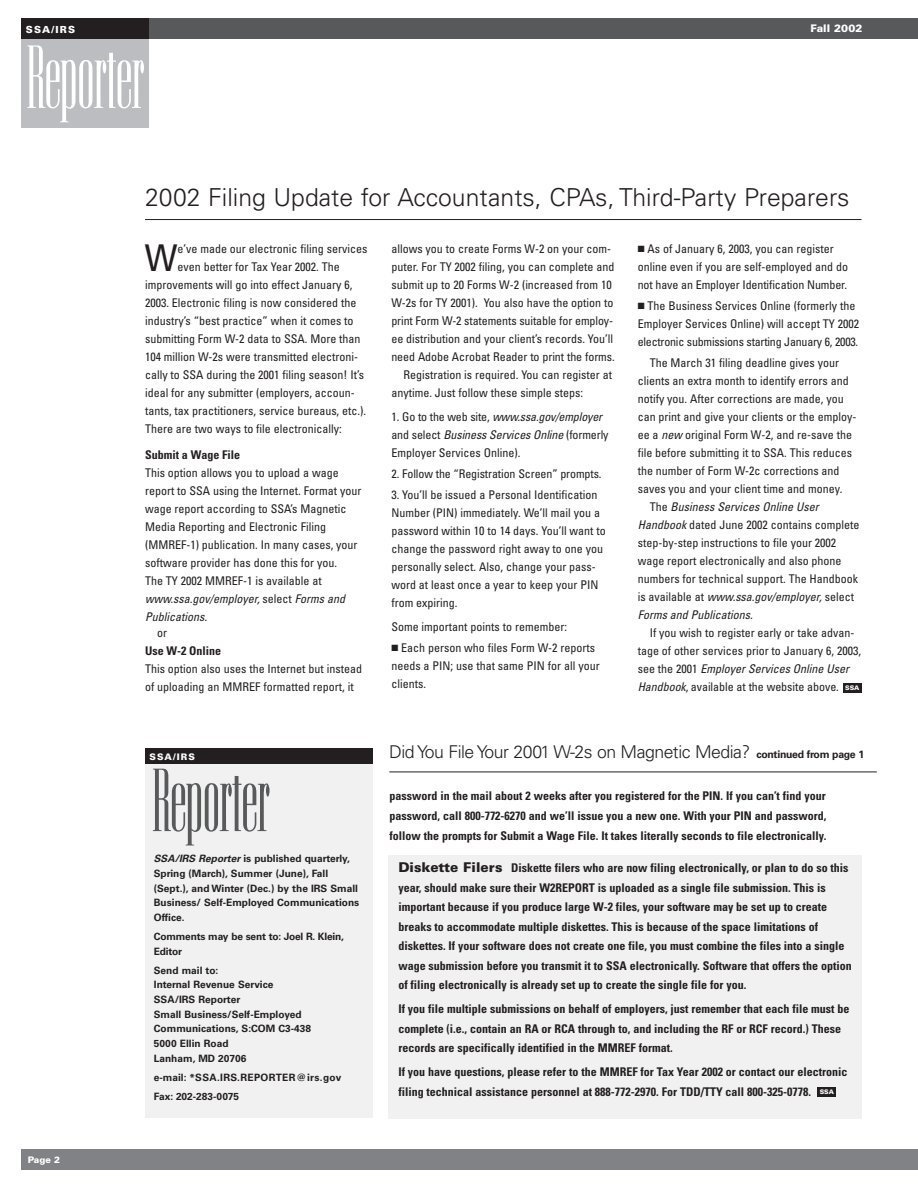
<style>
.page{position:relative;width:918px;height:1188px;background:#fff}
.page>*{position:absolute;margin:0;border:0;box-sizing:border-box;transform-origin:0 0}
.t1{font:77.85px "Ultra Condensed Serif";letter-spacing:-.03em;color:#fff}
.t2{font:77.85px "Ultra Condensed Serif";letter-spacing:-.03em;color:#58595b}
.t3{font:condensed 36.9px "Univers";color:#231f20}
.t4{font:300 24.75px "Univers";color:#231f20}
.t5{font:300 17.7px "Univers";letter-spacing:-.03em;color:#231f20}
.t6{font:condensed 12px/18px "Univers";color:#231f20}
.t7{font:700 condensed 12px/19.5px "Univers";color:#231f20}
.t8{font:italic condensed 12px "Univers";color:#231f20}
.t9{font:900 10.5px "Univers";color:#fff}
.t10{font:700 10.2px/14.5px "Univers";color:#231f20}
.t11{font:900 9.75px "Univers";letter-spacing:.125em;color:#fff}
.t12{font:900 9px "Univers";letter-spacing:.105em;color:#fff}
.t13{font:900 6.3px "Univers";letter-spacing:-.01em;color:#fff}
.s1{font-style:italic}
.s2{font-style:normal}
.s3{font-weight:700;font-size:10.5px}
.s4{font-weight:900;font-stretch:normal;font-size:13.5px}
</style>
<div class="page">
<div style="left:388px;top:855px;width:474px;height:263px;background:#f1f1f2"></div>
<div style="left:21px;top:18px;width:897px;height:21px;background:#58595b"></div>
<div style="left:21px;top:30px;width:127px;height:97px;background:#bbbdc0"></div>
<div style="left:21px;top:18px;width:127px;height:21px;background:#231f20"></div>
<div style="left:21px;top:1149px;width:897px;height:21px;background:#808285"></div>
<div style="left:145px;top:748px;width:228px;height:17px;background:#231f20"></div>
<div style="left:145px;top:765px;width:228px;height:353px;background:#f1f1f2"></div>
<hr style="left:389px;top:772px;width:488px;height:1px;background:#231f20">
<hr style="left:145px;top:219px;width:717px;height:1px;background:#231f20">
<div style="left:843px;top:683px;width:19px;height:10px;background:#231f20"></div>
<div style="left:818px;top:1087px;width:18px;height:10px;background:#231f20"></div>
<p class="t11" style="left:26px;top:26px;width:51px">SSA/IRS</p>
<p class="t9" style="left:811px;top:24px;width:53px">Fall 2002</p>
<h1 class="t1" style="left:25px;top:42px;width:122px">Reporter</h1>
<h3 class="t4" style="left:145px;top:188px;width:706px">2002 Filing Update for Accountants, CPAs, Third-Party Preparers</h3>
<p class="t12" style="left:28px;top:1156px;width:34px">Page 2</p>
<h2 class="t3" style="left:145px;top:245px;width:34px">W</h2>
<p class="t6" style="left:177px;top:241px;width:191px">e’ve made our electronic filing services</p>
<p class="t6" style="left:177px;top:259px;width:164px">even better for Tax Year 2002. The</p>
<p class="t6" style="left:145px;top:277px;width:209px">improvements will go into effect January 6,</p>
<p class="t6" style="left:145px;top:295px;width:213px">2003. Electronic filing is now considered the</p>
<p class="t6" style="left:145px;top:313px;width:210px">industry’s “best practice” when it comes to</p>
<p class="t6" style="left:145px;top:331px;width:217px">submitting Form W-2 data to SSA. More than</p>
<p class="t6" style="left:145px;top:349px;width:214px">104 million W-2s were transmitted electroni-</p>
<p class="t6" style="left:145px;top:367px;width:221px">cally to SSA during the 2001 filing season! It’s</p>
<p class="t6" style="left:145px;top:385px;width:211px">ideal for any submitter (employers, accoun-</p>
<p class="t6" style="left:145px;top:403px;width:223px">tants, tax practitioners, service bureaus, etc.).</p>
<p class="t6" style="left:145px;top:421px;width:198px">There are two ways to file electronically:</p>
<p class="t7" style="left:145px;top:446px;width:97px">Submit a Wage File</p>
<p class="t6" style="left:145px;top:464px;width:218px">This option allows you to upload a wage report to SSA using the Internet. Format your wage report according to SSA’s Magnetic Media Reporting and Electronic Filing (MMREF-1) publication. In many cases, your software provider has done this for you.<br>The TY 2002 MMREF-1 is available at <span class="s1">www.ssa.gov/employer,</span> select <span class="s1">Forms and Publications.</span></p>
<p class="t6" style="left:157px;top:625px;width:11px">or</p>
<p class="t7" style="left:145px;top:642px;width:78px">Use W-2 Online</p>
<p class="t6" style="left:145px;top:661px;width:219px">This option also uses the Internet but instead of uploading an MMREF formatted report, it</p>
<p class="t12" style="left:149px;top:753px;width:47px">SSA/IRS</p>
<h1 class="t2" style="left:151px;top:765px;width:122px">Reporter</h1>
<p class="t10" style="left:154px;top:853px;width:207px"><span class="s1">SSA/IRS Reporter</span> is published quarterly, Spring (March), Summer (June), Fall (Sept.), and Winter (Dec.) by the IRS Small Business/ Self-Employed Communications Office.</p>
<p class="t10" style="left:154px;top:930px;width:192px">Comments may be sent to: Joel R. Klein,<br>Editor</p>
<p class="t10" style="left:154px;top:964px;width:159px">Send mail to:<br>Internal Revenue Service<br>SSA/IRS Reporter<br>Small Business/Self-Employed<br>Communications, S:COM C3-438<br>5000 Ellin Road<br>Lanham, MD 20706</p>
<p class="t10" style="left:154px;top:1068px;width:189px;line-height:19.2px">e-mail: *SSA.IRS.REPORTER@irs.gov<br>Fax: 202-283-0075</p>
<p class="t6" style="left:391px;top:241px;width:221px">allows you to create Forms W-2 on your com-</p>
<p class="t6" style="left:391px;top:259px;width:225px">puter. For TY 2002 filing, you can complete and</p>
<p class="t6" style="left:391px;top:277px;width:222px">submit up to 20 Forms W-2 (increased from 10</p>
<p class="t6" style="left:391px;top:295px;width:224px">W-2s for TY 2001). You also have the option to</p>
<p class="t6" style="left:391px;top:313px;width:223px">print Form W-2 statements suitable for employ-</p>
<p class="t6" style="left:391px;top:331px;width:223px">ee distribution and your client’s records. You’ll</p>
<p class="t6" style="left:391px;top:349px;width:225px">need Adobe Acrobat Reader to print the forms.</p>
<p class="t6" style="left:403px;top:367px;width:210px">Registration is required. You can register at</p>
<p class="t6" style="left:391px;top:385px;width:193px">anytime. Just follow these simple steps:</p>
<p class="t6" style="left:391px;top:409px;width:219px">1. Go to the web site, <span class="s1">www.ssa.gov/employer </span>and select <span class="s1">Business Services Online</span> (formerly<br>Employer Services Online).</p>
<p class="t6" style="left:391px;top:466px;width:212px">2. Follow the “Registration Screen” prompts.</p>
<p class="t6" style="left:391px;top:487px;width:216px">3. You’ll be issued a Personal Identification Number (PIN) immediately. We’ll mail you a password within 10 to 14 days. You’ll want to change the password right away to one you personally select. Also, change your pass&shy;word at least once a year to keep your PIN from expiring.</p>
<p class="t6" style="left:391px;top:619px;width:177px">Some important points to remember:</p>
<p class="t6" style="left:391px;top:640px;width:210px">■ Each person who files Form W-2 reports needs a PIN; use that same PIN for all your clients.</p>
<p class="t6" style="left:638px;top:241px;width:212px">■ As of January 6, 2003, you can register online even if you are self-employed and do not have an Employer Identification Number.</p>
<p class="t6" style="left:638px;top:298px;width:223px">■ The Business Services Online (formerly the<br>Employer Services Online) will accept TY 2002 electronic submissions starting January 6, 2003.</p>
<p class="t6" style="left:650px;top:355px;width:191px">The March 31 filing deadline gives your</p>
<p class="t6" style="left:638px;top:373px;width:213px">clients an extra month to identify errors and</p>
<p class="t6" style="left:638px;top:391px;width:208px">notify you. After corrections are made, you</p>
<p class="t6" style="left:638px;top:409px;width:220px">can print and give your clients or the employ-</p>
<p class="t6" style="left:638px;top:427px;width:216px">ee a <span class="s1">new</span> original Form W-2, and re-save the</p>
<p class="t6" style="left:638px;top:445px;width:216px">file before submitting it to SSA. This reduces</p>
<p class="t6" style="left:638px;top:463px;width:203px">the number of Form W-2c corrections and</p>
<p class="t6" style="left:638px;top:481px;width:206px">saves you and your client time and money.</p>
<p class="t8" style="left:650px;top:502px;width:170px"><span class="s2">The</span> Business Services Online User</p>
<p class="t6" style="left:638px;top:517px;width:223px"><span class="s1">Handbook</span> dated June 2002 contains complete</p>
<p class="t6" style="left:638px;top:535px;width:200px">step-by-step instructions to file your 2002</p>
<p class="t6" style="left:638px;top:553px;width:205px">wage report electronically and also phone</p>
<p class="t6" style="left:638px;top:571px;width:222px">numbers for technical support. The Handbook</p>
<p class="t8" style="left:638px;top:592px;width:218px"><span class="s2">is available at</span> www.ssa.gov/employer, <span class="s2">select</span></p>
<p class="t8" style="left:638px;top:610px;width:117px">Forms and Publications.</p>
<p class="t6" style="left:638px;top:625px;width:225px;text-indent:12px">If you wish to register early or take advan&shy;tage of other services prior to January 6, 2003, see the 2001 <span class="s1">Employer Services Online User Handbook</span>, available at the website above.</p>
<p class="t13" style="left:845px;top:685px;width:16px">SSA</p>
<h3 class="t5" style="left:389px;top:745px;width:476px">Did You File Your 2001 W-2s on Magnetic Media? <span class="s3">continued from page 1</span></h3>
<p class="t7" style="left:390px;top:786px;width:438px;line-height:20.2px;text-align:justify">password in the mail about 2 weeks after you registered for the PIN. If you can’t find your password, call 800-772-6270 and we’ll issue you a new one. With your PIN and password, follow the prompts for Submit a Wage File. It takes literally seconds to file electronically.</p>
<p class="t7" style="left:398px;top:860px;width:455px"><span class="s4">Diskette Filers</span> Diskette filers who are now filing electronically, or plan to do so this year, should make sure their W2REPORT is uploaded as a single file submission. This is important because if you produce large W-2 files, your software may be set up to create breaks to accommodate multiple diskettes. This is because of the space limitations of diskettes. If your software does not create one file, you must combine the files into a single wage submission before you transmit it to SSA electronically. Software that offers the option of filing electronically is already set up to create the single file for you.</p>
<p class="t7" style="left:398px;top:1001px;width:453px">If you file multiple submissions on behalf of employers, just remember that each file must be complete (i.e., contain an RA or RCA through to, and including the RF or RCF record.) These records are specifically identified in the MMREF format.</p>
<p class="t7" style="left:398px;top:1064px;width:451px">If you have questions, please refer to the MMREF for Tax Year 2002 or contact our electronic filing technical assistance personnel at 888-772-2970. For TDD/TTY call 800-325-0778.</p>
<p class="t13" style="left:820px;top:1089px;width:16px">SSA</p>
</div>
